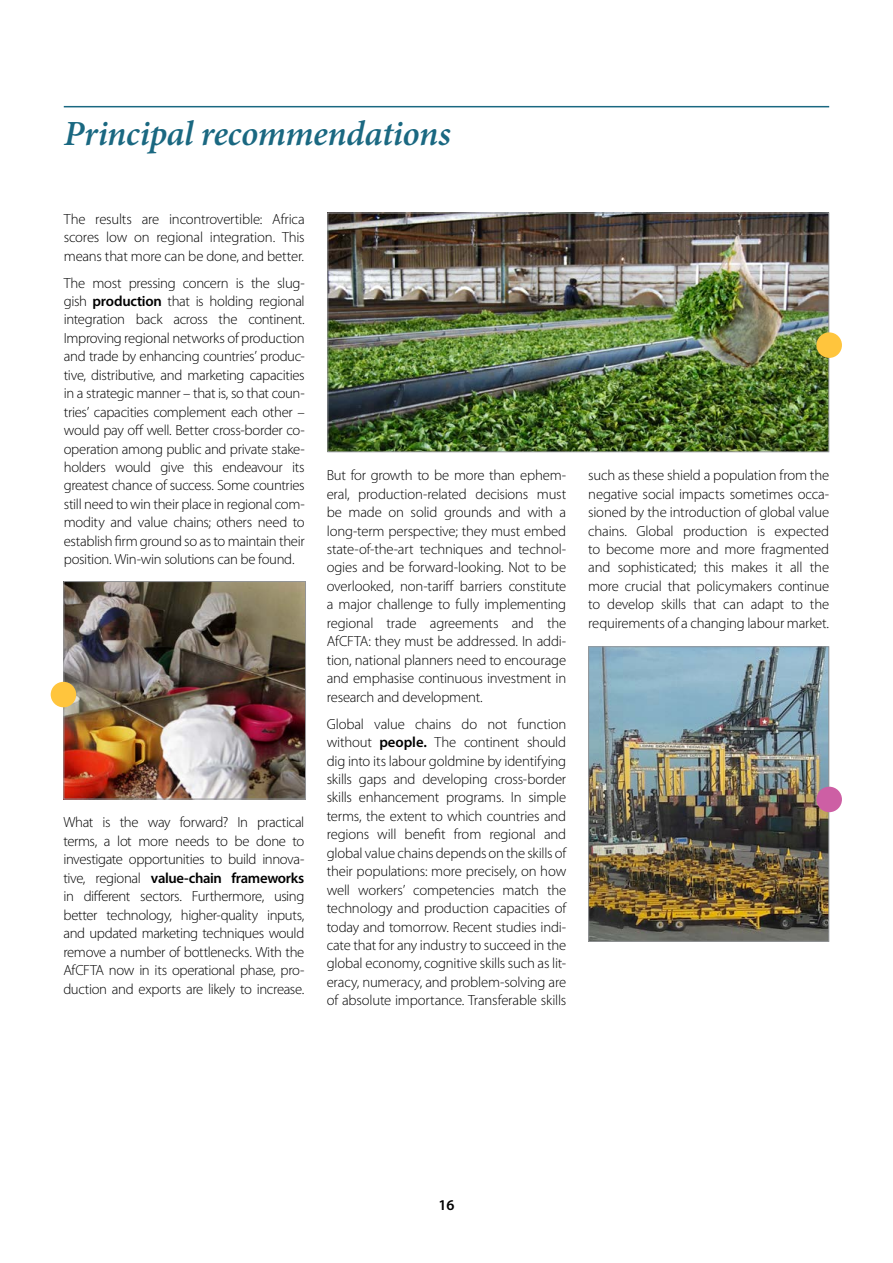
<style>
.page{position:relative;width:893px;height:1263px;background:#fff}
.page>*{position:absolute;margin:0;border:0;box-sizing:border-box;transform-origin:0 0}
.t1{font:italic 600 35.4px "Minion Pro";letter-spacing:-.015em;color:#1a6881}
.t2{font:600 15px "Myriad Pro";color:#000}
.t3{font:300 14.7px/18.5px "Myriad Pro";letter-spacing:-.015em;color:#000;text-align:justify}
.s1{font-weight:600}
</style>
<div class="page">
<img style="left:65px;top:583px;width:239px;height:214px">
<div style="left:63px;top:581px;width:243px;height:218px;border:1px solid #939598"></div>
<hr style="left:64px;top:106px;width:765px;height:1px;background:#1a6881">
<img style="left:590px;top:648px;width:237px;height:292px">
<div style="left:588px;top:646px;width:241px;height:296px;border:1px solid #939598"></div>
<img style="left:329px;top:215px;width:498px;height:235px">
<div style="left:327px;top:213px;width:502px;height:239px;border:1px solid #939598"></div>
<div style="left:816px;top:787px;width:26px;height:25px;background:#cd5fa4;border-radius:50%"></div>
<div style="left:816px;top:332px;width:26px;height:26px;background:#ffc53d;border-radius:50%"></div>
<div style="left:51px;top:682px;width:25px;height:25px;background:#ffc53d;border-radius:50%"></div>
<h1 class="t1" style="left:64px;top:112px;width:388px">Principal recommendations</h1>
<p class="t3" style="left:64px;top:209px;width:242px">The results are incontrovertible: Africa scores low on regional integration. This means that more can be done, and better.</p>
<p class="t3" style="left:64px;top:273px;width:242px">The most pressing concern is the slug&shy;gish <span class="s1">production</span> that is holding regional integration back across the continent.<br>Improving regional networks of production and trade by enhancing countries’ produc&shy;tive, distributive, and marketing capacities in a strategic manner – that is, so that coun&shy;tries’ capacities complement each other – would pay off well. Better cross-border co&shy;operation among public and private stake&shy;holders would give this endeavour its greatest chance of success. Some countries still need to win their place in regional com&shy;modity and value chains; others need to establish firm ground so as to maintain their position. Win-win solutions can be found.</p>
<p class="t3" style="left:63px;top:813px;width:242px">What is the way forward? In practical terms, a lot more needs to be done to investigate opportunities to build innova&shy;tive, regional <span class="s1">value-chain frameworks </span>in different sectors. Furthermore, using better technology, higher-quality inputs, and updated marketing techniques would remove a number of bottlenecks. With the AfCFTA now in its operational phase, pro&shy;duction and exports are likely to increase.</p>
<p class="t3" style="left:327px;top:466px;width:241px">But for growth to be more than ephem&shy;eral, production-related decisions must be made on solid grounds and with a long-term perspective; they must embed state-of-the-art techniques and technol&shy;ogies and be forward-looking. Not to be overlooked, non-tariff barriers constitute a major challenge to fully implementing regional trade agreements and the AfCFTA: they must be addressed. In addi&shy;tion, national planners need to encourage and emphasise continuous investment in research and development.</p>
<p class="t3" style="left:327px;top:714px;width:241px">Global value chains do not function without <span class="s1">people.</span> The continent should dig into its labour goldmine by identifying skills gaps and developing cross-border skills enhancement programs. In simple terms, the extent to which countries and regions will benefit from regional and global value chains depends on the skills of their populations: more precisely, on how well workers’ competencies match the technology and production capacities of today and tomorrow. Recent studies indi&shy;cate that for any industry to succeed in the global economy, cognitive skills such as lit&shy;eracy, numeracy, and problem-solving are of absolute importance. Transferable skills</p>
<p class="t3" style="left:588px;top:466px;width:242px">such as these shield a population from the negative social impacts sometimes occa&shy;sioned by the introduction of global value chains. Global production is expected to become more and more fragmented and sophisticated; this makes it all the more crucial that policymakers continue to develop skills that can adapt to the requirements of a changing labour market.</p>
<p class="t2" style="left:438px;top:1196px;width:18px">16</p>
</div>
